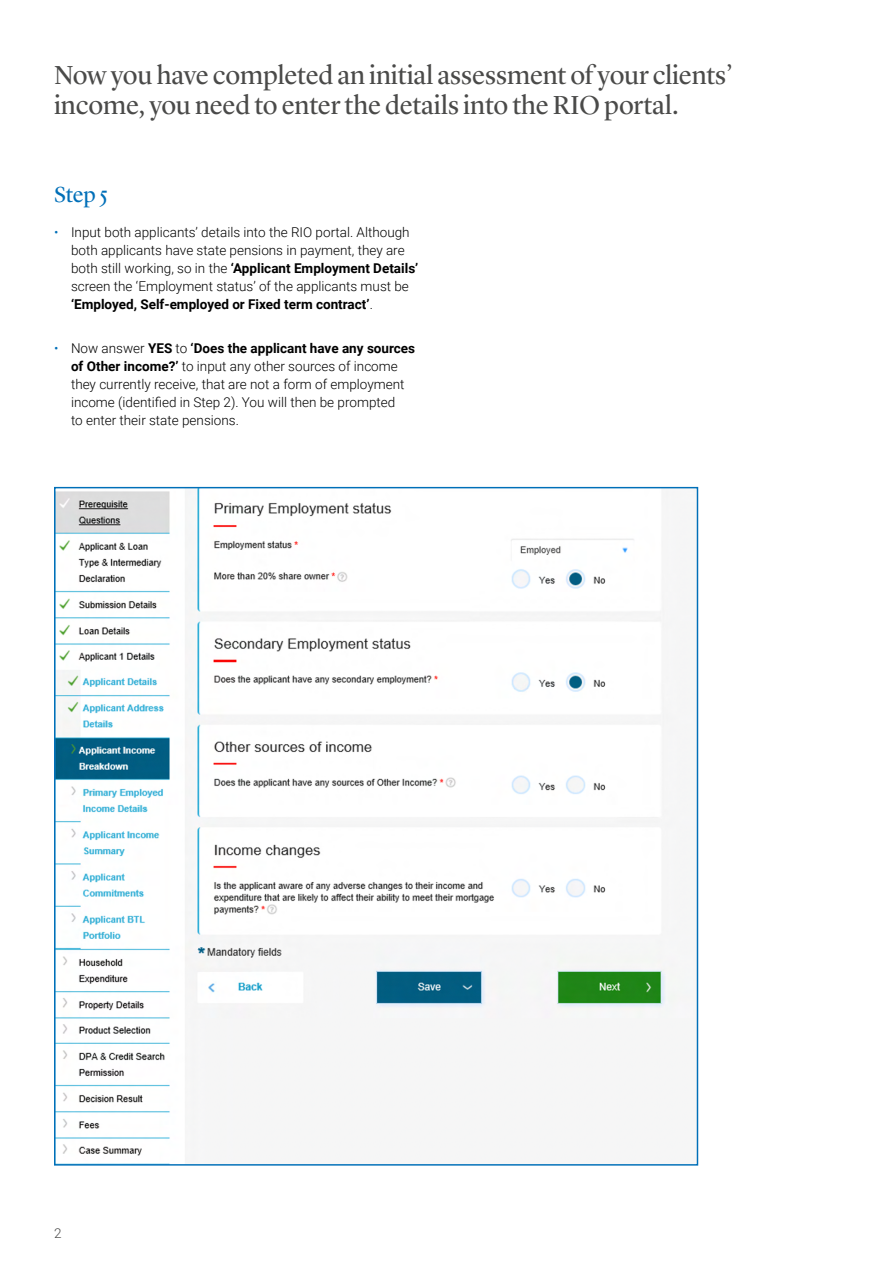
<style>
.page{position:relative;width:893px;height:1263px;background:#fff}
.page>*{position:absolute;margin:0;border:0;box-sizing:border-box;transform-origin:0 0}
.H4_Intro_Copy{font:27px/30px "Lyon Display";letter-spacing:-.005em;color:#4a4a49}
.Sub_Head_A5{font:22.5px "Lyon Display";color:#006fb8}
.t1{font:300 13.5px/18px "Roboto";color:#000}
.Intermediate_Body_Bu{font:300 13.5px "Roboto";color:#4a4a49}
.s1{color:#006fb8}
.s2{font-weight:700}
</style>
<div class="page">
<img style="left:56px;top:489px;width:639px;height:673px">
<p class="H4_Intro_Copy" style="left:54px;top:58px;width:680px">Now you have completed an initial assessment of your clients’ income, you need to enter the details into the RIO portal.</p>
<p class="Sub_Head_A5" style="left:54px;top:178px;width:56px">Step 5</p>
<p class="t1" style="left:71px;top:223px;width:349px;text-indent:-17px"><span class="s1">•</span> Input both applicants’ details into the RIO portal. Although both applicants have state pensions in payment, they are both still working, so in the <span class="s2">‘Applicant Employment Details’ </span>screen the ‘Employment status’ of the applicants must be <span class="s2">‘Employed, Self-employed or Fixed term contract’</span>.</p>
<p class="t1" style="left:71px;top:338px;width:346px;text-indent:-17px"><span class="s1">•</span> Now answer <span class="s2">YES</span> to <span class="s2">‘Does the applicant have any sources of Other income?’</span> to input any other sources of income they currently receive, that are not a form of employment income (identified in Step 2). You will then be prompted<br>to enter their state pensions.</p>
<p class="Intermediate_Body_Bu" style="left:54px;top:1224px;width:9px">2</p>
</div>
